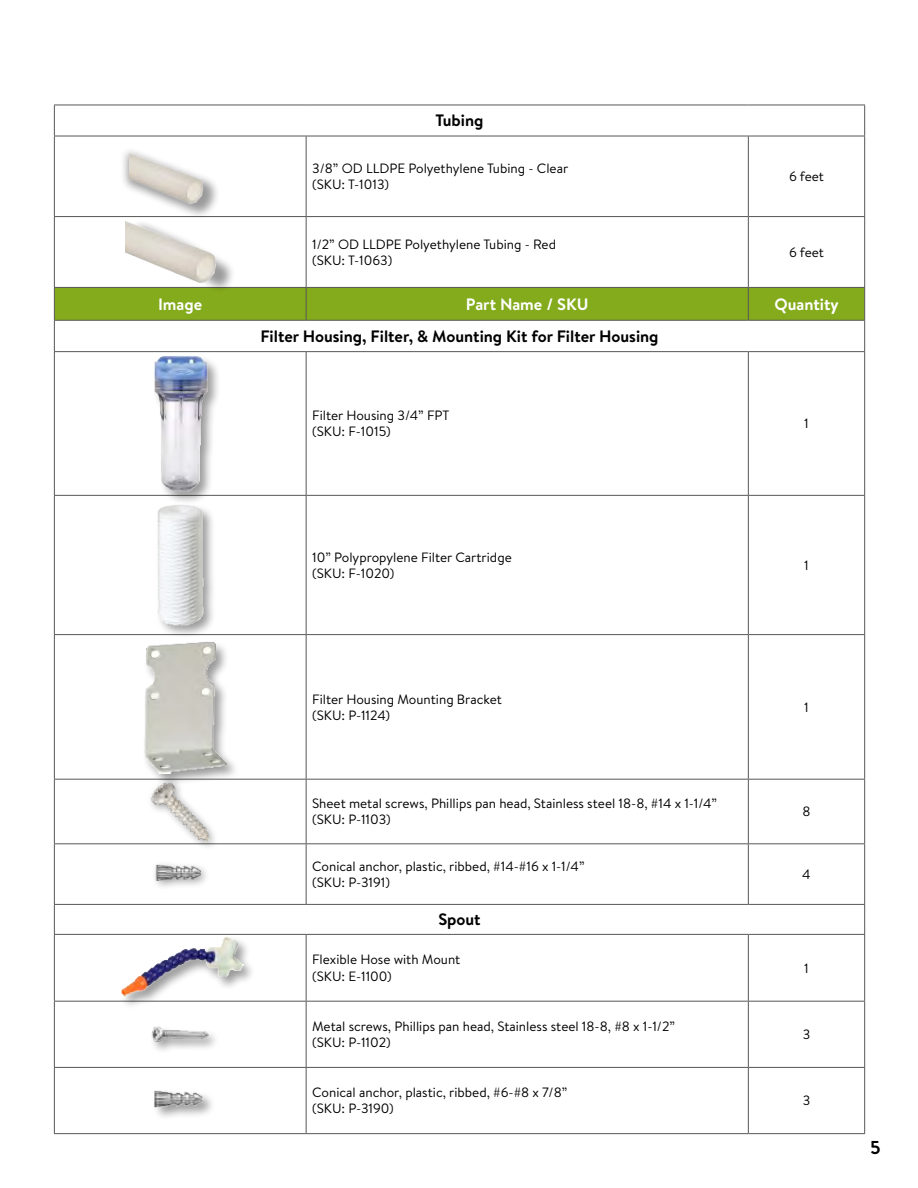
<style>
.page{position:relative;width:918px;height:1188px;background:#fff}
.page>*{position:absolute;margin:0;border:0;box-sizing:border-box;transform-origin:0 0}
.t1{font:700 18.6px "Brandon Text";color:#000}
.t2{font:700 16.5px "Brandon Text";color:#000}
.t3{font:700 16.5px "Brandon Text";color:#fff}
.t4{font:13.5px/16.2px "Brandon Text";color:#000}
</style>
<div class="page">
<div style="left:55px;top:288px;width:809px;height:32px;background:#84ab1c"></div>
<hr style="left:54px;top:105px;width:252px;height:1px;background:#575756">
<hr style="left:54px;top:105px;width:1px;height:31px;background:#575756">
<hr style="left:306px;top:105px;width:442px;height:1px;background:#575756">
<hr style="left:748px;top:105px;width:117px;height:1px;background:#575756">
<hr style="left:864px;top:105px;width:1px;height:31px;background:#575756">
<hr style="left:54px;top:136px;width:252px;height:1px;background:#575756">
<hr style="left:54px;top:136px;width:1px;height:80px;background:#575756">
<hr style="left:306px;top:136px;width:442px;height:1px;background:#575756">
<hr style="left:306px;top:136px;width:1px;height:80px;background:#575756">
<hr style="left:748px;top:136px;width:117px;height:1px;background:#575756">
<hr style="left:748px;top:136px;width:1px;height:80px;background:#575756">
<hr style="left:864px;top:136px;width:1px;height:80px;background:#575756">
<hr style="left:54px;top:216px;width:252px;height:1px;background:#575756">
<hr style="left:54px;top:217px;width:1px;height:70px;background:#575756">
<hr style="left:306px;top:216px;width:442px;height:1px;background:#575756">
<hr style="left:306px;top:217px;width:1px;height:70px;background:#575756">
<hr style="left:748px;top:216px;width:117px;height:1px;background:#575756">
<hr style="left:748px;top:217px;width:1px;height:70px;background:#575756">
<hr style="left:864px;top:217px;width:1px;height:70px;background:#575756">
<hr style="left:54px;top:287px;width:252px;height:1px;background:#575756">
<hr style="left:54px;top:288px;width:1px;height:32px;background:#575756">
<hr style="left:306px;top:287px;width:442px;height:1px;background:#575756">
<hr style="left:306px;top:288px;width:1px;height:32px;background:#575756">
<hr style="left:748px;top:287px;width:117px;height:1px;background:#575756">
<hr style="left:748px;top:288px;width:1px;height:32px;background:#575756">
<hr style="left:864px;top:288px;width:1px;height:32px;background:#575756">
<hr style="left:54px;top:320px;width:252px;height:1px;background:#575756">
<hr style="left:54px;top:321px;width:1px;height:30px;background:#575756">
<hr style="left:306px;top:320px;width:442px;height:1px;background:#575756">
<hr style="left:748px;top:320px;width:117px;height:1px;background:#575756">
<hr style="left:864px;top:321px;width:1px;height:30px;background:#575756">
<hr style="left:54px;top:351px;width:252px;height:1px;background:#575756">
<hr style="left:54px;top:352px;width:1px;height:143px;background:#575756">
<hr style="left:306px;top:351px;width:442px;height:1px;background:#575756">
<hr style="left:306px;top:352px;width:1px;height:143px;background:#575756">
<hr style="left:748px;top:351px;width:117px;height:1px;background:#575756">
<hr style="left:748px;top:352px;width:1px;height:143px;background:#575756">
<hr style="left:864px;top:352px;width:1px;height:143px;background:#575756">
<hr style="left:54px;top:495px;width:252px;height:1px;background:#575756">
<hr style="left:54px;top:496px;width:1px;height:138px;background:#575756">
<hr style="left:306px;top:495px;width:442px;height:1px;background:#575756">
<hr style="left:306px;top:496px;width:1px;height:138px;background:#575756">
<hr style="left:748px;top:495px;width:117px;height:1px;background:#575756">
<hr style="left:748px;top:496px;width:1px;height:138px;background:#575756">
<hr style="left:864px;top:496px;width:1px;height:138px;background:#575756">
<hr style="left:54px;top:634px;width:252px;height:1px;background:#575756">
<hr style="left:54px;top:635px;width:1px;height:144px;background:#575756">
<hr style="left:306px;top:634px;width:442px;height:1px;background:#575756">
<hr style="left:306px;top:635px;width:1px;height:144px;background:#575756">
<hr style="left:748px;top:634px;width:117px;height:1px;background:#575756">
<hr style="left:748px;top:635px;width:1px;height:144px;background:#575756">
<hr style="left:864px;top:635px;width:1px;height:144px;background:#575756">
<hr style="left:54px;top:779px;width:252px;height:1px;background:#575756">
<hr style="left:54px;top:780px;width:1px;height:63px;background:#575756">
<hr style="left:306px;top:779px;width:442px;height:1px;background:#575756">
<hr style="left:306px;top:780px;width:1px;height:63px;background:#575756">
<hr style="left:748px;top:779px;width:117px;height:1px;background:#575756">
<hr style="left:748px;top:780px;width:1px;height:63px;background:#575756">
<hr style="left:864px;top:780px;width:1px;height:63px;background:#575756">
<hr style="left:54px;top:843px;width:252px;height:1px;background:#575756">
<hr style="left:54px;top:844px;width:1px;height:60px;background:#575756">
<hr style="left:306px;top:843px;width:442px;height:1px;background:#575756">
<hr style="left:306px;top:844px;width:1px;height:60px;background:#575756">
<hr style="left:748px;top:843px;width:117px;height:1px;background:#575756">
<hr style="left:748px;top:844px;width:1px;height:60px;background:#575756">
<hr style="left:864px;top:844px;width:1px;height:60px;background:#575756">
<hr style="left:54px;top:904px;width:252px;height:1px;background:#575756">
<svg style="left:54px;top:905px;width:1px;height:29px"></svg>
<hr style="left:306px;top:904px;width:442px;height:1px;background:#575756">
<hr style="left:748px;top:904px;width:117px;height:1px;background:#575756">
<svg style="left:864px;top:905px;width:1px;height:29px"></svg>
<hr style="left:54px;top:934px;width:252px;height:1px;background:#575756">
<hr style="left:54px;top:935px;width:1px;height:66px;background:#575756">
<hr style="left:306px;top:934px;width:442px;height:1px;background:#575756">
<hr style="left:306px;top:935px;width:1px;height:66px;background:#575756">
<hr style="left:748px;top:934px;width:117px;height:1px;background:#575756">
<hr style="left:748px;top:935px;width:1px;height:66px;background:#575756">
<hr style="left:864px;top:935px;width:1px;height:66px;background:#575756">
<hr style="left:54px;top:1001px;width:252px;height:1px;background:#575756">
<hr style="left:54px;top:1002px;width:1px;height:65px;background:#575756">
<hr style="left:306px;top:1001px;width:442px;height:1px;background:#575756">
<hr style="left:306px;top:1002px;width:1px;height:65px;background:#575756">
<hr style="left:748px;top:1001px;width:117px;height:1px;background:#575756">
<hr style="left:748px;top:1002px;width:1px;height:65px;background:#575756">
<hr style="left:864px;top:1002px;width:1px;height:65px;background:#575756">
<hr style="left:54px;top:1067px;width:252px;height:1px;background:#575756">
<hr style="left:54px;top:1068px;width:1px;height:65px;background:#575756">
<hr style="left:306px;top:1067px;width:442px;height:1px;background:#575756">
<hr style="left:306px;top:1068px;width:1px;height:65px;background:#575756">
<hr style="left:748px;top:1067px;width:117px;height:1px;background:#575756">
<hr style="left:748px;top:1068px;width:1px;height:65px;background:#575756">
<hr style="left:864px;top:1068px;width:1px;height:65px;background:#575756">
<hr style="left:54px;top:1133px;width:252px;height:1px;background:#575756">
<hr style="left:306px;top:1133px;width:442px;height:1px;background:#575756">
<hr style="left:748px;top:1133px;width:117px;height:1px;background:#575756">
<div style="left:120px;top:146px;width:101px;height:74px;background:#000;opacity:.4"></div>
<div style="left:129px;top:219px;width:107px;height:75px;background:#84ab1c"></div>
<div style="left:153px;top:355px;width:69px;height:150px;background:#000;opacity:.4"></div>
<img style="left:153px;top:355px;width:69px;height:139px">
<div style="left:156px;top:504px;width:61px;height:135px;background:#000;opacity:.4"></div>
<img style="left:153px;top:504px;width:69px;height:122px">
<div style="left:142px;top:641px;width:98px;height:147px;background:#000;opacity:.4"></div>
<img style="left:142px;top:641px;width:98px;height:132px">
<div style="left:147px;top:778px;width:72px;height:74px;background:#000;opacity:.4"></div>
<img style="left:151px;top:782px;width:58px;height:59px">
<img style="left:153px;top:847px;width:55px;height:40px">
<div style="left:120px;top:935px;width:137px;height:77px;background:#000;opacity:.4"></div>
<img style="left:120px;top:938px;width:123px;height:60px">
<div style="left:150px;top:1025px;width:71px;height:30px;background:#000;opacity:.4"></div>
<img style="left:150px;top:1004px;width:60px;height:51px">
<img style="left:154px;top:1090px;width:57px;height:27px">
<img style="left:130px;top:153px;width:91px;height:58px">
<img style="left:126px;top:220px;width:134px;height:72px">
<p class="t2" style="left:436px;top:109px;width:49px">Tubing</p>
<p class="t4" style="left:312px;top:160px;width:258px">3/8” OD LLDPE Polyethylene Tubing - Clear (SKU: T-1013)</p>
<p class="t4" style="left:789px;top:168px;width:36px">6 feet</p>
<p class="t4" style="left:312px;top:235px;width:245px">1/2” OD LLDPE Polyethylene Tubing - Red (SKU: T-1063)</p>
<p class="t4" style="left:789px;top:243px;width:36px">6 feet</p>
<p class="t3" style="left:158px;top:292px;width:46px">Image</p>
<p class="t3" style="left:466px;top:292px;width:124px">Part Name / SKU</p>
<p class="t3" style="left:775px;top:292px;width:66px">Quantity</p>
<p class="t2" style="left:260px;top:325px;width:400px">Filter Housing, Filter, &amp; Mounting Kit for Filter Housing</p>
<p class="t4" style="left:312px;top:407px;width:139px">Filter Housing 3/4” FPT (SKU: F-1015)</p>
<p class="t4" style="left:804px;top:415px;width:6px">1</p>
<p class="t4" style="left:312px;top:548px;width:201px">10” Polypropylene Filter Cartridge (SKU: F-1020)</p>
<p class="t4" style="left:804px;top:556px;width:6px">1</p>
<p class="t4" style="left:312px;top:690px;width:191px">Filter Housing Mounting Bracket (SKU: P-1124)</p>
<p class="t4" style="left:804px;top:698px;width:6px">1</p>
<p class="t4" style="left:312px;top:795px;width:407px">Sheet metal screws, Phillips pan head, Stainless steel 18-8, #14 x 1-1/4” (SKU: P-1103)</p>
<p class="t4" style="left:802px;top:803px;width:10px">8</p>
<p class="t4" style="left:312px;top:858px;width:274px">Conical anchor, plastic, ribbed, #14-#16 x 1-1/4” (SKU: P-3191)</p>
<p class="t4" style="left:802px;top:866px;width:10px">4</p>
<p class="t2" style="left:438px;top:908px;width:44px">Spout</p>
<p class="t4" style="left:312px;top:951px;width:150px">Flexible Hose with Mount (SKU: E-1100)</p>
<p class="t4" style="left:804px;top:959px;width:6px">1</p>
<p class="t4" style="left:312px;top:1018px;width:364px">Metal screws, Phillips pan head, Stainless steel 18-8, #8 x 1-1/2” (SKU: P-1102)</p>
<p class="t4" style="left:803px;top:1026px;width:9px">3</p>
<p class="t4" style="left:312px;top:1084px;width:257px">Conical anchor, plastic, ribbed, #6-#8 x 7/8” (SKU: P-3190)</p>
<p class="t4" style="left:803px;top:1092px;width:9px">3</p>
<h1 class="t1" style="left:870px;top:1135px;width:12px">5</h1>
</div>
